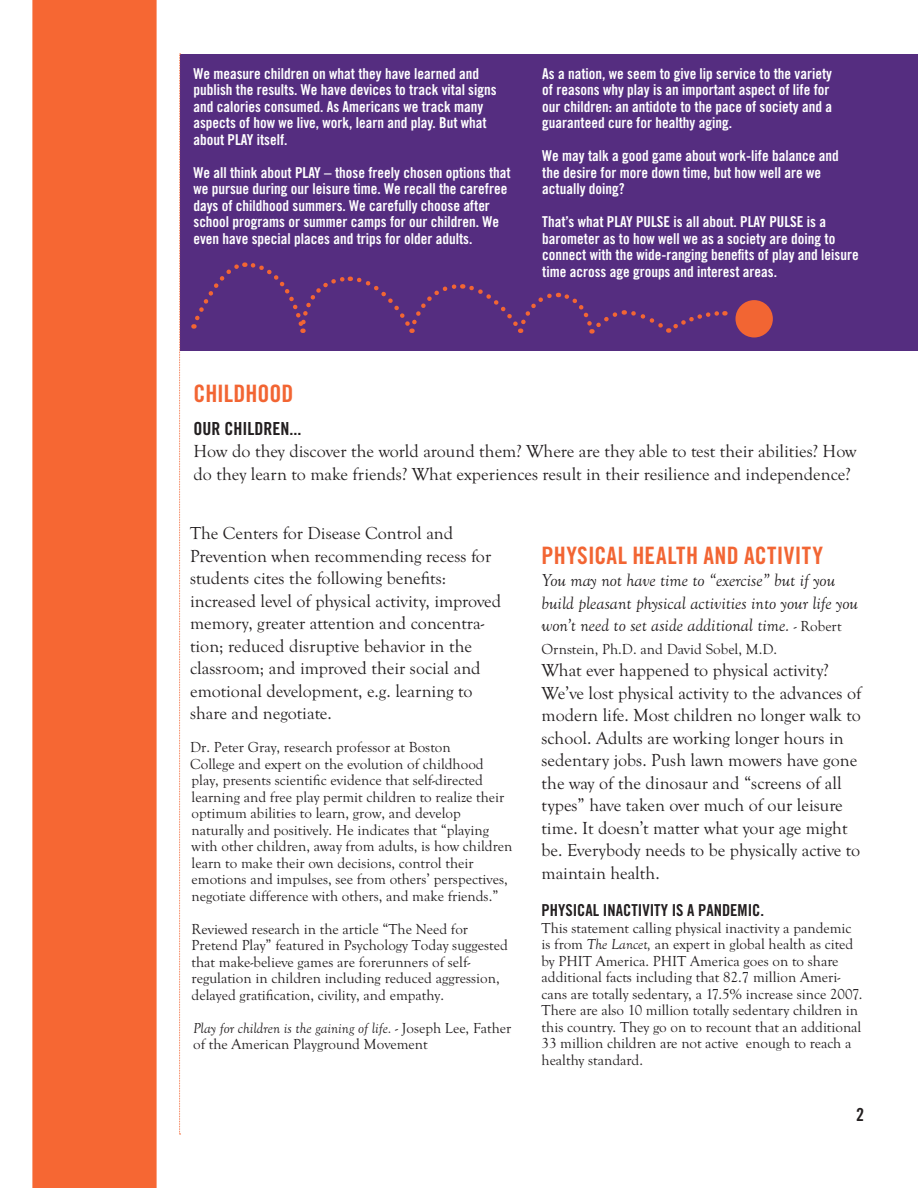
<style>
.page{position:relative;width:918px;height:1188px;background:#fff}
.page>*{position:absolute;margin:0;border:0;box-sizing:border-box;transform-origin:0 0}
.t1{font:24px "Trade Gothic LT Std Bd Cn 20";letter-spacing:.01em;color:#f26533}
.t2{font:18px/22.5px "Goudy Old Sty TOT";color:#231f20}
.t3{font:italic 18px/22.5px "Goudy Old Sty TOT";color:#231f20}
.t4{font:18px "Trade Gothic LT Std Bd Cn 20";color:#231f20}
.t5{font:16.5px "Trade Gothic LT Std Bd Cn 20";color:#231f20}
.t6{font:15px/16.5px "Goudy Old Sty TOT";color:#231f20}
.t7{font:15px/16.5px "Trade Gothic LT Std Bd Cn 20";color:#fff}
.s1{font-style:italic}
.s2{font-style:normal;font-size:15px}
</style>
<div class="page">
<div style="left:180px;top:54px;width:738px;height:296px;background:#552d80"></div>
<svg style="left:179px;top:54px;width:2px;height:1081px"></svg>
<svg style="left:191px;top:262px;width:534px;height:72px"></svg>
<div style="left:735px;top:300px;width:38px;height:38px;background:#f26533;border-radius:50%"></div>
<div style="left:33px;top:1px;width:123px;height:1186px;background:#f66733"></div>
<div style="left:32px;top:0;width:125px;height:1188px;border:2px solid #f66733"></div>
<p class="t7" style="left:194px;top:65px;width:305px">We measure children on what they have learned and publish the results. We have devices to track vital signs and calories consumed. As Americans we track many aspects of how we live, work, learn and play. But what about PLAY itself.</p>
<p class="t7" style="left:194px;top:164px;width:319px">We all think about PLAY – those freely chosen options that we pursue during our leisure time. We recall the carefree days of childhood summers. We carefully choose after school programs or summer camps for our children. We even have special places and trips for older adults.</p>
<p class="t7" style="left:542px;top:65px;width:291px">As a nation, we seem to give lip service to the variety of reasons why play is an important aspect of life for our children: an antidote to the pace of society and a guaranteed cure for healthy aging.</p>
<p class="t7" style="left:542px;top:148px;width:298px">We may talk a good game about work-life balance and the desire for more down time, but how well are we actually doing?</p>
<p class="t7" style="left:542px;top:214px;width:318px">That’s what PLAY PULSE is all about. PLAY PULSE is a barometer as to how well we as a society are doing to connect with the wide-ranging benefits of play and leisure time across age groups and interest areas.</p>
<p class="t1" style="left:194px;top:379px;width:101px">CHILDHOOD</p>
<p class="t4" style="left:194px;top:417px;width:109px">OUR CHILDREN...</p>
<p class="t2" style="left:194px;top:440px;width:665px">How do they discover the world around them? Where are they able to test their abilities? How do they learn to make friends? What experiences result in their resilience and independence?</p>
<p class="t2" style="left:190px;top:522px;width:265px">The Centers for Disease Control and</p>
<p class="t2" style="left:190px;top:545px;width:303px">Prevention when recommending recess for students cites the following benefits:</p>
<p class="t2" style="left:190px;top:590px;width:313px">increased level of physical activity, improved memory, greater attention and concentra&shy;tion; reduced disruptive behavior in the classroom; and improved their social and emotional development, e.g. learning to share and negotiate.</p>
<p class="t6" style="left:190px;top:739px;width:316px">Dr. Peter Gray, research professor at Boston<br>College and expert on the evolution of childhood play, presents scientific evidence that self-directed learning and free play permit children to realize their optimum abilities to learn, grow, and develop</p>
<p class="t6" style="left:192px;top:821px;width:322px">naturally and positively. He indicates that “playing with other children, away from adults, is how children learn to make their own decisions, control their emotions and impulses, see from others’ perspectives, negotiate difference with others, and make friends.”</p>
<p class="t6" style="left:192px;top:920px;width:318px">Reviewed research in the article “The Need for<br>Pretend Play” featured in Psychology Today suggested that make-believe games are forerunners of self-</p>
<p class="t6" style="left:192px;top:970px;width:310px">regulation in children including reduced aggression, delayed gratification, civility, and empathy.</p>
<p class="t6" style="left:193px;top:1019px;width:320px"><span class="s1">Play for children is the gaining of life.</span> - Joseph Lee, Father of the American Playground Movement</p>
<p class="t1" style="left:542px;top:540px;width:283px">PHYSICAL HEALTH AND ACTIVITY</p>
<p class="t3" style="left:542px;top:569px;width:318px">You may not have time to “exercise” but if you build pleasant physical activities into your life you won’t need to set aside additional time. <span class="s2">- Robert</span></p>
<p class="t6" style="left:542px;top:641px;width:237px">Ornstein, Ph.D. and David Sobel, M.D.</p>
<p class="t2" style="left:542px;top:659px;width:321px">What ever happened to physical activity?<br>We’ve lost physical activity to the advances of modern life. Most children no longer walk to school. Adults are working longer hours in sedentary jobs. Push lawn mowers have gone the way of the dinosaur and “screens of all types” have taken over much of our leisure time. It doesn’t matter what your age might be. Everybody needs to be physically active to maintain health.</p>
<p class="t5" style="left:542px;top:900px;width:224px">PHYSICAL INACTIVITY IS A PANDEMIC.</p>
<p class="t6" style="left:542px;top:920px;width:313px">This statement calling physical inactivity a pandemic is from <span class="s1">The Lancet,</span> an expert in global health as cited by PHIT America. PHIT America goes on to share</p>
<p class="t6" style="left:542px;top:969px;width:322px">additional facts including that 82.7 million Ameri&shy;cans are totally sedentary, a 17.5% increase since 2007.<br>There are also 10 million totally sedentary children in this country. They go on to recount that an additional 33 million children are not active enough to reach a healthy standard.</p>
<p class="t4" style="left:856px;top:1104px;width:9px">2</p>
</div>
